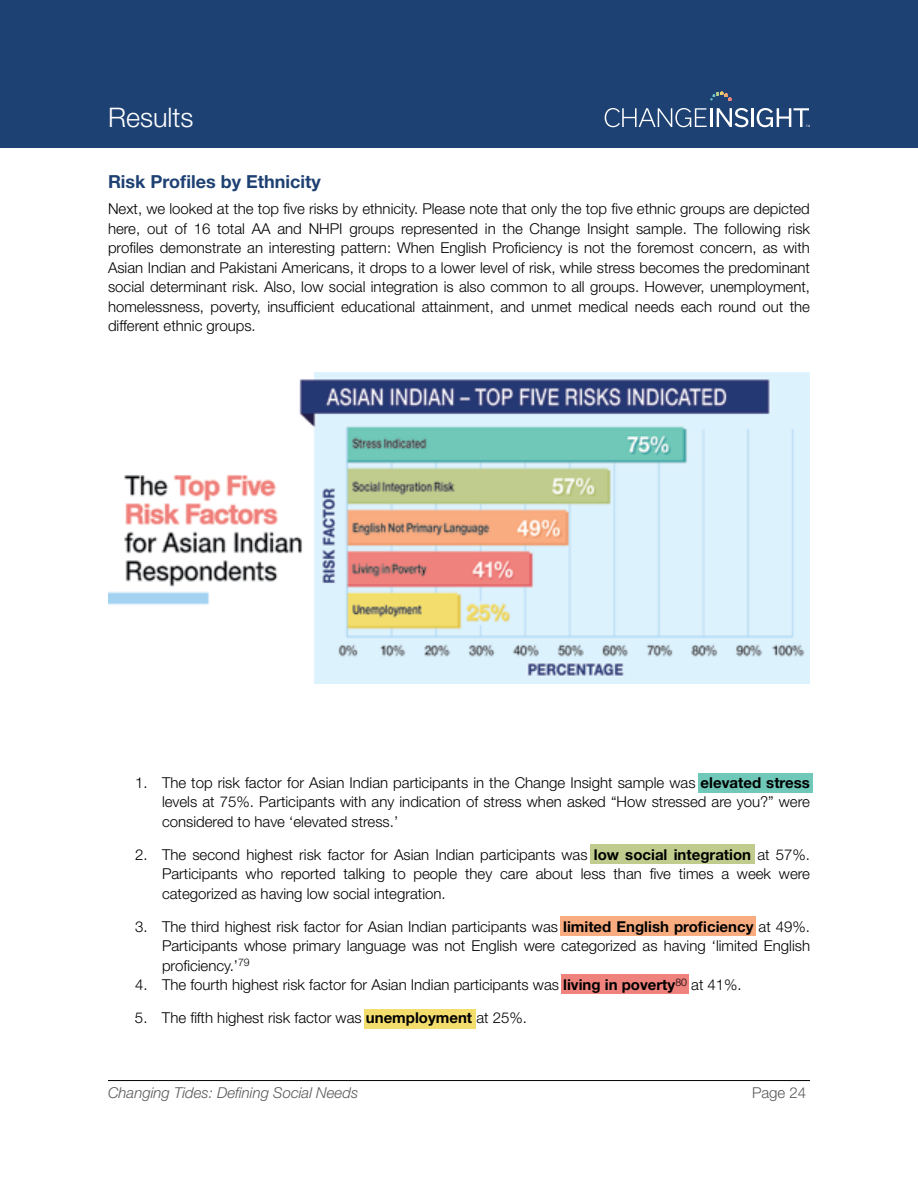
<style>
.page{position:relative;width:918px;height:1188px;background:#fff}
.page>*{position:absolute;margin:0;border:0;box-sizing:border-box;transform-origin:0 0}
.t1{font:300 27px "Helvetica Neue LT Std";color:#fff}
.t2{font:700 18px "Helvetica Neue LT Std";color:#1e4173}
.t3{font:300 15px/19.5px "Helvetica Neue LT Std";color:#000;text-align:justify}
.t4{font:italic 300 15px "Helvetica Neue LT Std";color:#58595b}
.t5{font:300 15px "Helvetica Neue LT Std";color:#58595b}
.s1{font-weight:700}
</style>
<div class="page">
<hr style="left:108px;top:1080px;width:702px;height:1px;background:#000">
<div style="left:0;top:0;width:918px;height:148px;background:#1e4173"></div>
<svg style="left:721px;top:92px;width:11px;height:9px"></svg>
<svg style="left:605px;top:108px;width:102px;height:19px"></svg>
<hr style="left:710px;top:108px;width:3px;height:19px;background:#fff">
<svg style="left:717px;top:108px;width:31px;height:19px"></svg>
<hr style="left:751px;top:108px;width:3px;height:19px;background:#fff">
<svg style="left:757px;top:108px;width:53px;height:19px"></svg>
<img style="left:108px;top:372px;width:702px;height:312px">
<div style="left:699px;top:773px;width:114px;height:20px;background:#6fc8b8"></div>
<div style="left:591px;top:845px;width:164px;height:19px;background:#c0cc8d"></div>
<div style="left:560px;top:916px;width:196px;height:20px;background:#f9ac80"></div>
<div style="left:562px;top:974px;width:127px;height:20px;background:#f0827e"></div>
<div style="left:364px;top:1009px;width:111px;height:19px;background:#f3de6d"></div>
<h1 class="t1" style="left:108px;top:101px;width:87px">Results</h1>
<p class="t2" style="left:108px;top:171px;width:214px">Risk Profiles by Ethnicity</p>
<p class="t3" style="left:108px;top:199px;width:704px">Next, we looked at the top five risks by ethnicity. Please note that only the top five ethnic groups are depicted here, out of 16 total AA and NHPI groups represented in the Change Insight sample. The following risk profiles demonstrate an interesting pattern: When English Proficiency is not the foremost concern, as with Asian Indian and Pakistani Americans, it drops to a lower level of risk, while stress becomes the predominant social determinant risk. Also, low social integration is also common to all groups. However, unemployment, homelessness, poverty, insufficient educational attainment, and unmet medical needs each round out the different ethnic groups.</p>
<p class="t3" style="left:162px;top:772px;width:649px;text-indent:-27px">1. The top risk factor for Asian Indian participants in the Change Insight sample was <span class="s1">elevated stress </span>levels at 75%. Participants with any indication of stress when asked “How stressed are you?” were considered to have ‘elevated stress.’</p>
<p class="t3" style="left:162px;top:844px;width:650px;text-indent:-27px">2. The second highest risk factor for Asian Indian participants was <span class="s1">low social integration</span> at 57%.<br>Participants who reported talking to people they care about less than five times a week were categorized as having low social integration.</p>
<p class="t3" style="left:162px;top:916px;width:650px;text-indent:-27px">3. The third highest risk factor for Asian Indian participants was <span class="s1">limited English proficiency</span> at 49%.<br>Participants whose primary language was not English were categorized as having ‘limited English proficiency.’<sup>79</sup></p>
<p class="t3" style="left:135px;top:975px;width:608px">4. The fourth highest risk factor for Asian Indian participants was <span class="s1">living in poverty</span><sup>80</sup> at 41%.</p>
<p class="t3" style="left:135px;top:1008px;width:394px">5. The fifth highest risk factor was <span class="s1">unemployment</span> at 25%.</p>
<p class="t4" style="left:108px;top:1084px;width:252px">Changing Tides: Defining Social Needs</p>
<p class="t5" style="left:752px;top:1084px;width:56px">Page 24</p>
</div>
